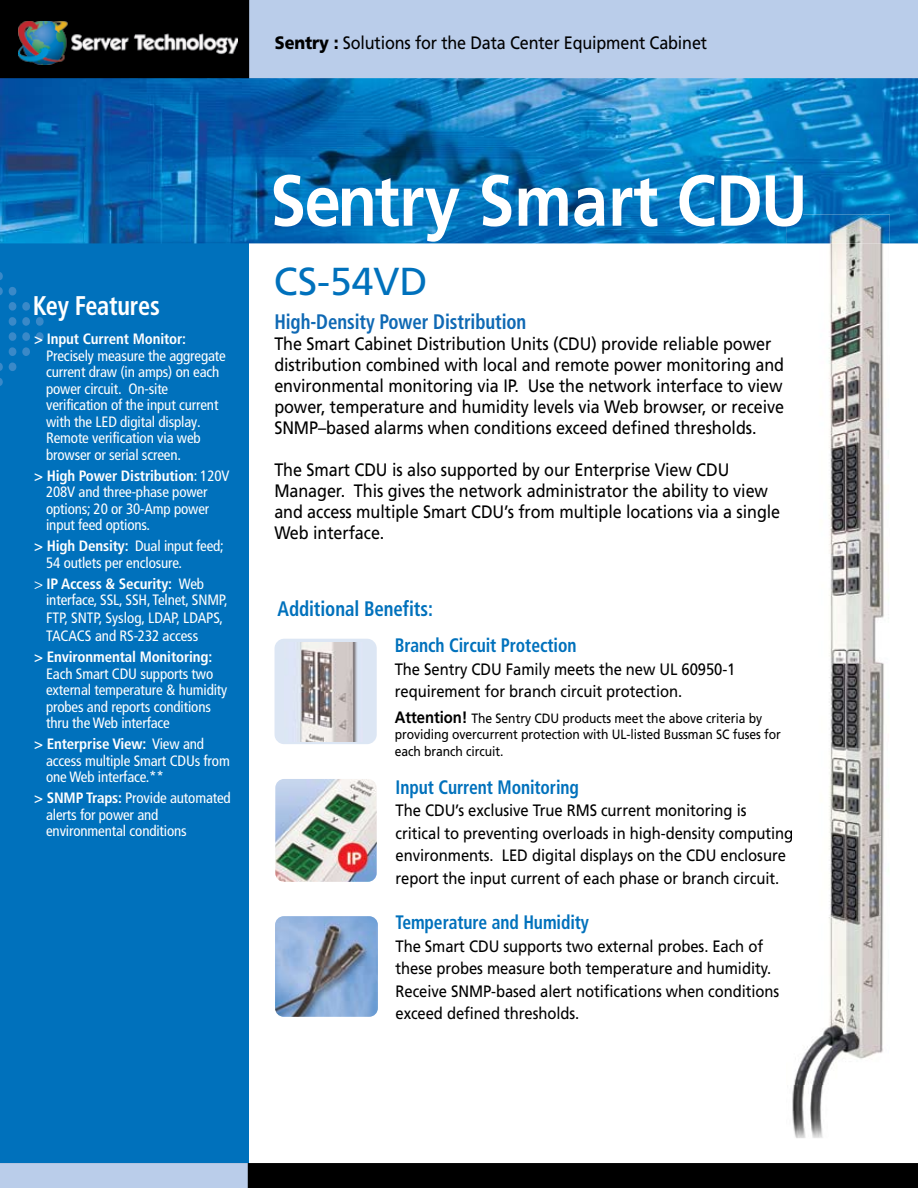
<style>
.page{position:relative;width:918px;height:1188px;background:#fff}
.page>*{position:absolute;margin:0;border:0;box-sizing:border-box;transform-origin:0 0}
.t1{font:700 72px "Frutiger";color:#fff;scale:.9 1}
.t2{font:39px "Frutiger";color:#0071bc}
.t3{font:700 condensed 27px "Frutiger";letter-spacing:-.01em;color:#fff;scale:.9 1}
.t4{font:700 condensed 21px "Frutiger";letter-spacing:-.005em;color:#0f69b4;scale:.9 1}
.t5{font:700 condensed 21px "Frutiger";letter-spacing:-.005em;color:#0071bc;scale:.9 1}
.t6{font:700 condensed 19.5px "Frutiger";letter-spacing:-.005em;color:#0071bc;scale:.9 1}
.t7{font:18px/21px "Frutiger";letter-spacing:-.005em;color:#000;scale:.9 1}
.t8{font:16.5px/22.5px "Frutiger";letter-spacing:-.005em;color:#000;scale:.9 1}
.t9{font:condensed 15px/16.5px "Frutiger";letter-spacing:-.01em;color:#fff}
.t10{font:700 condensed 15px "Frutiger";letter-spacing:-.01em;color:#fff}
.t11{font:13.5px/16.5px "Frutiger";letter-spacing:-.005em;color:#000;scale:.9 1}
.s1{font-weight:900}
.s2{font-weight:700}
.s3{font-weight:700;font-size:16.5px}
</style>
<div class="page">
<div style="left:222px;top:0;width:696px;height:82px;background:#bacdea"></div>
<div style="left:0;top:0;width:249px;height:82px;background:#000"></div>
<div style="left:0;top:239px;width:248px;height:949px;background:#0071bc"></div>
<img style="left:0;top:78px;width:918px;height:165px">
<div style="left:0;top:1163px;width:918px;height:25px;background:#000"></div>
<div style="left:0;top:1163px;width:248px;height:25px;background:#bacdea"></div>
<svg style="left:0;top:272px;width:44px;height:114px"></svg>
<img style="left:18px;top:21px;width:220px;height:43px">
<img style="left:275px;top:779px;width:102px;height:103px;border-radius:9px">
<img style="left:275px;top:916px;width:103px;height:101px;border-radius:9px">
<div style="left:275px;top:639px;width:102px;height:105px;background:#dce6f4;border-radius:10px"></div>
<img style="left:300px;top:642px;width:57px;height:99px">
<img style="left:786px;top:215px;width:104px;height:923px">
<img style="left:786px;top:215px;width:17px;height:12px">
<img style="left:786px;top:827px;width:11px;height:16px">
<p class="t7" style="left:275px;top:33px;width:482px"><span class="s1">Sentry :</span> Solutions for the Data Center Equipment Cabinet</p>
<h3 class="t3" style="left:33px;top:290px;width:143px">Key Features</h3>
<p class="t10" style="left:34px;top:330px;width:154px">&gt; Input Current Monitor:</p>
<p class="t9" style="left:46px;top:348px;width:181px">Precisely measure the aggregate current draw (in amps) on each power circuit. On-site verification of the input current with the LED digital display.<br>Remote verification via web browser or serial screen.</p>
<p class="t9" style="left:46px;top:468px;width:185px;text-indent:-12px"><span class="s2">&gt; High Power Distribution</span>: 120V<br>208V and three-phase power options; 20 or 30-Amp power input feed options.</p>
<p class="t9" style="left:46px;top:538px;width:179px;text-indent:-12px"><span class="s2">&gt; High Density:</span> Dual input feed;<br>54 outlets per enclosure.</p>
<p class="t9" style="left:46px;top:576px;width:183px;text-indent:-12px">&gt; <span class="s2">IP Access &amp; Security:</span> Web interface, SSL, SSH, Telnet, SNMP,</p>
<p class="t9" style="left:46px;top:609px;width:178px;line-height:18px">FTP, SNTP, Syslog, LDAP, LDAPS,<br>TACACS and RS-232 access</p>
<p class="t10" style="left:34px;top:648px;width:180px">&gt; Environmental Monitoring:</p>
<p class="t9" style="left:46px;top:666px;width:183px">Each Smart CDU supports two external temperature &amp; humidity probes and reports conditions thru the Web interface</p>
<p class="t9" style="left:46px;top:736px;width:185px;text-indent:-12px"><span class="s2">&gt; Enterprise View:</span> View and access multiple Smart CDUs from one Web interface.**</p>
<p class="t9" style="left:46px;top:790px;width:186px;text-indent:-12px"><span class="s2">&gt; SNMP Traps:</span> Provide automated alerts for power and environmental conditions</p>
<h1 class="t1" style="left:270px;top:158px;width:599px">Sentry Smart CDU</h1>
<h2 class="t2" style="left:274px;top:258px;width:155px">CS-54VD</h2>
<h3 class="t4" style="left:274px;top:309px;width:282px">High-Density Power Distribution</h3>
<p class="t7" style="left:274px;top:333px;width:568px">The Smart Cabinet Distribution Units (CDU) provide reliable power distribution combined with local and remote power monitoring and environmental monitoring via IP. Use the network interface to view power, temperature and humidity levels via Web browser, or receive SNMP–based alarms when conditions exceed defined thresholds.</p>
<p class="t7" style="left:274px;top:459px;width:564px">The Smart CDU is also supported by our Enterprise View CDU Manager. This gives the network administrator the ability to view and access multiple Smart CDU’s from multiple locations via a single Web interface.</p>
<h3 class="t5" style="left:278px;top:597px;width:174px">Additional Benefits:</h3>
<h3 class="t6" style="left:395px;top:634px;width:203px">Branch Circuit Protection</h3>
<p class="t8" style="left:395px;top:658px;width:380px">The Sentry CDU Family meets the new UL 60950-1 requirement for branch circuit protection.</p>
<p class="t11" style="left:395px;top:710px;width:431px"><span class="s3">Attention!</span> The Sentry CDU products meet the above criteria by providing overcurrent protection with UL-listed Bussman SC fuses for each branch circuit.</p>
<h3 class="t6" style="left:396px;top:776px;width:205px">Input Current Monitoring</h3>
<p class="t8" style="left:396px;top:799px;width:443px">The CDU’s exclusive True RMS current monitoring is critical to preventing overloads in high-density computing environments. LED digital displays on the CDU enclosure report the input current of each phase or branch circuit.</p>
<h3 class="t6" style="left:396px;top:911px;width:217px">Temperature and Humidity</h3>
<p class="t8" style="left:396px;top:934px;width:428px">The Smart CDU supports two external probes. Each of these probes measure both temperature and humidity.<br>Receive SNMP-based alert notifications when conditions exceed defined thresholds.</p>
</div>
